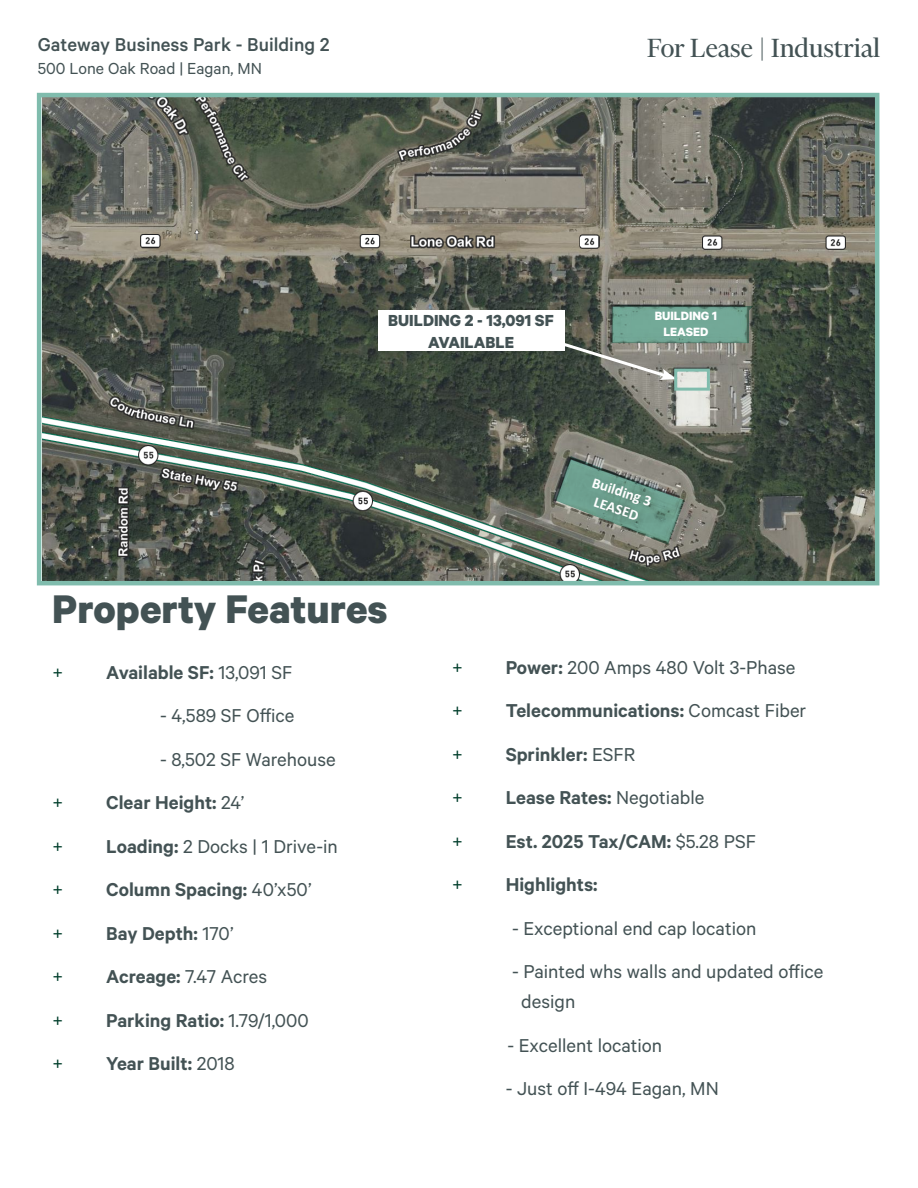
<style>
.page{position:relative;width:918px;height:1188px;background:#fff}
.page>*{position:absolute;margin:0;border:0;box-sizing:border-box;transform-origin:0 0}
.Subheading_Large{font:700 45px "Calibre";color:#435254}
.t1{font:30px "Financier Display";color:#435254}
.t2{font:600 21px "Calibre";color:#435254}
.Bullet_Main{font:21px/30px "Calibre";color:#435254}
.t3{font:500 21px "Calibre";color:#435254}
.t4{font:21px "Calibre";color:#023f2c}
.t5{font:700 18px "Calibre";color:#435254}
.t6{font:18px "Calibre";color:#435254}
.t7{font:700 15px "Calibri";color:#fff}
.t8{font:700 13.5px "Calibre";color:#fff}
.s1{font-weight:600}
.s2{font-weight:400}
</style>
<div class="page">
<img style="left:42px;top:98px;width:832px;height:482px">
<div style="left:37px;top:93px;width:842px;height:492px;border:4px solid #80bcad"></div>
<svg style="left:554px;top:455px;width:132px;height:91px"></svg>
<svg style="left:526px;top:304px;width:229px;height:76px"></svg>
<div style="left:378px;top:311px;width:186px;height:40px;background:#fff"></div>
<div style="left:674px;top:369px;width:36px;height:22px;border:3px solid #80bcad"></div>
<p class="t3" style="left:38px;top:33px;width:293px">Gateway Business Park - Building 2</p>
<p class="t6" style="left:38px;top:58px;width:226px">500 Lone Oak Road | Eagan, MN</p>
<p class="t1" style="left:647px;top:33px;width:235px">For Lease <span class="s1">|</span> Industrial</p>
<p class="t5" style="left:388px;top:309px;width:167px">BUILDING 2 - 13,091 SF</p>
<p class="t5" style="left:428px;top:331px;width:87px">AVAILABLE</p>
<p class="t8" style="left:655px;top:307px;width:64px">BUILDING 1</p>
<p class="t8" style="left:663px;top:323px;width:47px">LEASED</p>
<p class="t7" style="left:596px;top:472px;width:63px;rotate:18deg">Building 3</p>
<p class="t7" style="left:598px;top:491px;width:48px;rotate:18deg">LEASED</p>
<p class="Subheading_Large" style="left:52px;top:582px;width:337px">Property Features</p>
<p class="t4" style="left:52px;top:660px;width:13px">+</p>
<p class="t2" style="left:106px;top:660px;width:188px">Available SF: <span class="s2">13,091 SF</span></p>
<p class="Bullet_Main" style="left:160px;top:700px;width:136px">- 4,589 SF Office</p>
<p class="Bullet_Main" style="left:160px;top:743px;width:177px">- 8,502 SF Warehouse</p>
<p class="t4" style="left:52px;top:790px;width:13px">+</p>
<p class="t2" style="left:106px;top:790px;width:140px">Clear Height: <span class="s2">24’</span></p>
<p class="t4" style="left:52px;top:834px;width:13px">+</p>
<p class="Bullet_Main" style="left:106px;top:830px;width:233px"><span class="s1">Loading:</span> 2 Docks | 1 Drive-in</p>
<p class="t4" style="left:52px;top:877px;width:13px">+</p>
<p class="t2" style="left:106px;top:877px;width:207px">Column Spacing: <span class="s2">40’x50’</span></p>
<p class="t4" style="left:52px;top:921px;width:13px">+</p>
<p class="t2" style="left:106px;top:921px;width:129px">Bay Depth: <span class="s2">170’</span></p>
<p class="t4" style="left:52px;top:964px;width:13px">+</p>
<p class="Bullet_Main" style="left:106px;top:961px;width:163px"><span class="s1">Acreage:</span> 7.47 Acres</p>
<p class="t4" style="left:52px;top:1008px;width:13px">+</p>
<p class="t2" style="left:106px;top:1008px;width:204px">Parking Ratio: <span class="s2">1.79/1,000</span></p>
<p class="t4" style="left:52px;top:1051px;width:13px">+</p>
<p class="t2" style="left:106px;top:1051px;width:130px">Year Built: <span class="s2">2018</span></p>
<p class="t4" style="left:452px;top:655px;width:13px">+</p>
<p class="Bullet_Main" style="left:506px;top:652px;width:291px"><span class="s1">Power:</span> 200 Amps 480 Volt 3-Phase</p>
<p class="t4" style="left:452px;top:699px;width:13px">+</p>
<p class="t2" style="left:506px;top:698px;width:302px">Telecommunications: <span class="s2">Comcast Fiber</span></p>
<p class="t4" style="left:452px;top:742px;width:13px">+</p>
<p class="t2" style="left:506px;top:742px;width:131px">Sprinkler: <span class="s2">ESFR</span></p>
<p class="t4" style="left:452px;top:786px;width:13px">+</p>
<p class="t2" style="left:506px;top:785px;width:200px">Lease Rates: <span class="s2">Negotiable</span></p>
<p class="t4" style="left:452px;top:829px;width:13px">+</p>
<p class="t2" style="left:506px;top:829px;width:252px">Est. 2025 Tax/CAM: <span class="s2">$5.28 PSF</span></p>
<p class="t4" style="left:452px;top:873px;width:13px">+</p>
<p class="t2" style="left:506px;top:872px;width:93px">Highlights:</p>
<p class="Bullet_Main" style="left:512px;top:913px;width:246px">- Exceptional end cap location</p>
<p class="Bullet_Main" style="left:521px;top:956px;width:304px;text-indent:-9px">- Painted whs walls and updated office design</p>
<p class="Bullet_Main" style="left:507px;top:1030px;width:156px">- Excellent location</p>
<p class="Bullet_Main" style="left:506px;top:1073px;width:215px">- Just off I-494 Eagan, MN</p>
</div>
